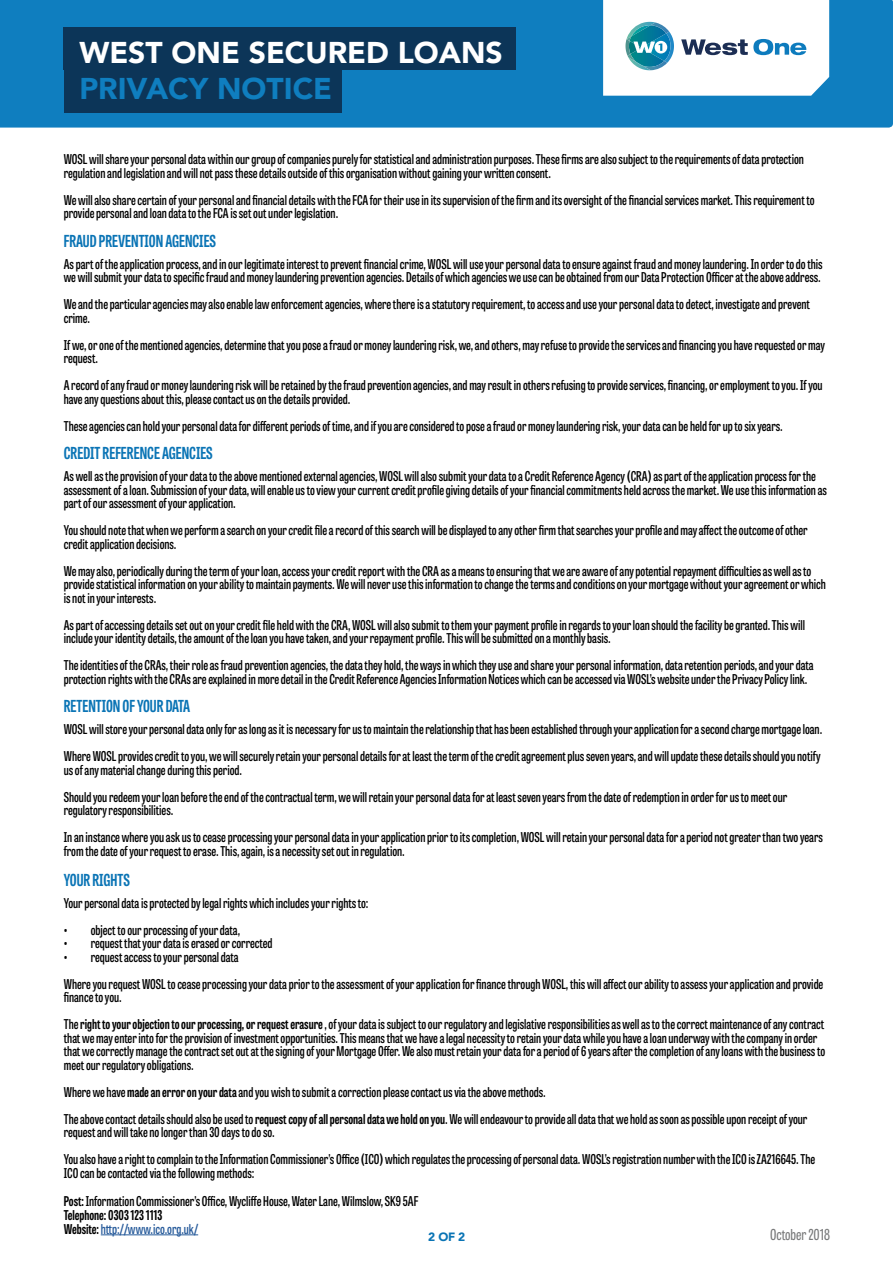
<style>
.page{position:relative;width:893px;height:1263px;background:#fff}
.page>*{position:absolute;margin:0;border:0;box-sizing:border-box;transform-origin:0 0}
.t1{font:900 30px "Avenir";color:#fff}
.t2{font:900 30px "Avenir";color:#0f7ebf}
.t3{font:700 16.5px "Tablet Gothic Compressed";color:#0a74b5}
.t4{font:15px "Tablet Gothic Compressed";color:#777879}
.t5{font:600 13.5px/13.5px "Tablet Gothic Compressed";color:#000}
.t6{font:700 13.5px/13.5px "Tablet Gothic Compressed";color:#000}
.t7{font:900 12px "Avenir";color:#0a74b5}
.s1{font-weight:700}
.s2{font-weight:600;color:#275b9b}
</style>
<div class="page">
<div style="left:0;top:0;width:893px;height:128px;background:#0f7ebf"></div>
<div style="left:64px;top:28px;width:452px;height:42px;background:#0c3558"></div>
<div style="left:64px;top:70px;width:278px;height:43px;background:#0c3558"></div>
<svg style="left:603px;top:0;width:226px;height:96px"></svg>
<hr style="left:101px;top:1234px;width:97px;height:1px;background:#275b9b">
<h1 class="t1" style="left:79px;top:26px;width:425px">WEST ONE SECURED LOANS</h1>
<h1 class="t2" style="left:79px;top:62px;width:254px">PRIVACY NOTICE</h1>
<p class="t5" style="left:64px;top:152px;width:742px">WOSL will share your personal data within our group of companies purely for statistical and administration purposes. These firms are also subject to the requirements of data protection regulation and legislation and will not pass these details outside of this organisation without gaining your written consent.</p>
<p class="t5" style="left:64px;top:193px;width:752px">We will also share certain of your personal and financial details with the FCA for their use in its supervision of the firm and its oversight of the financial services market. This requirement to provide personal and loan data to the FCA is set out under legislation.</p>
<p class="t3" style="left:64px;top:229px;width:154px">FRAUD PREVENTION AGENCIES</p>
<p class="t5" style="left:64px;top:257px;width:760px">As part of the application process, and in our legitimate interest to prevent financial crime, WOSL will use your personal data to ensure against fraud and money laundering. In order to do this we will submit your data to specific fraud and money laundering prevention agencies. Details of which agencies we use can be obtained from our Data Protection Officer at the above address.</p>
<p class="t5" style="left:64px;top:297px;width:748px">We and the particular agencies may also enable law enforcement agencies, where there is a statutory requirement, to access and use your personal data to detect, investigate and prevent crime.</p>
<p class="t5" style="left:64px;top:338px;width:763px">If we, or one of the mentioned agencies, determine that you pose a fraud or money laundering risk, we, and others, may refuse to provide the services and financing you have requested or may request.</p>
<p class="t5" style="left:64px;top:378px;width:760px">A record of any fraud or money laundering risk will be retained by the fraud prevention agencies, and may result in others refusing to provide services, financing, or employment to you. If you have any questions about this, please contact us on the details provided.</p>
<p class="t5" style="left:64px;top:419px;width:720px">These agencies can hold your personal data for different periods of time, and if you are considered to pose a fraud or money laundering risk, your data can be held for up to six years.</p>
<p class="t3" style="left:64px;top:442px;width:150px">CREDIT REFERENCE AGENCIES</p>
<p class="t5" style="left:64px;top:469px;width:764px">As well as the provision of your data to the above mentioned external agencies, WOSL will also submit your data to a Credit Reference Agency (CRA) as part of the application process for the assessment of a loan. Submission of your data, will enable us to view your current credit profile giving details of your financial commitments held across the market. We use this information as part of our assessment of your application.</p>
<p class="t5" style="left:64px;top:523px;width:745px">You should note that when we perform a search on your credit file a record of this search will be displayed to any other firm that searches your profile and may affect the outcome of other credit application decisions.</p>
<p class="t5" style="left:64px;top:564px;width:764px">We may also, periodically during the term of your loan, access your credit report with the CRA as a means to ensuring that we are aware of any potential repayment difficulties as well as to provide statistical information on your ability to maintain payments. We will never use this information to change the terms and conditions on your mortgage without your agreement or which is not in your interests.</p>
<p class="t5" style="left:64px;top:618px;width:743px">As part of accessing details set out on your credit file held with the CRA, WOSL will also submit to them your payment profile in regards to your loan should the facility be granted. This will include your identity details, the amount of the loan you have taken, and your repayment profile. This will be submitted on a monthly basis.</p>
<p class="t5" style="left:64px;top:658px;width:751px">The identities of the CRAs, their role as fraud prevention agencies, the data they hold, the ways in which they use and share your personal information, data retention periods, and your data protection rights with the CRAs are explained in more detail in the Credit Reference Agencies Information Notices which can be accessed via WOSL’s website under the Privacy Policy link.</p>
<p class="t3" style="left:64px;top:695px;width:128px">RETENTION OF YOUR DATA</p>
<p class="t5" style="left:64px;top:715px;width:760px;line-height:27px">WOSL will store your personal data only for as long as it is necessary for us to maintain the relationship that has been established through your application for a second charge mortgage loan.<br>Where WOSL provides credit to you, we will securely retain your personal details for at least the term of the credit agreement plus seven years, and will update these details should you notify</p>
<p class="t5" style="left:64px;top:756px;width:725px;line-height:27px">us of any material change during this period.<br>Should you redeem your loan before the end of the contractual term, we will retain your personal data for at least seven years from the date of redemption in order for us to meet our</p>
<p class="t5" style="left:64px;top:796px;width:760px;line-height:27px">regulatory responsibilities.<br>In an instance where you ask us to cease processing your personal data in your application prior to its completion, WOSL will retain your personal data for a period not greater than two years</p>
<p class="t5" style="left:64px;top:844px;width:343px">from the date of your request to erase. This, again, is a necessity set out in regulation.</p>
<p class="t3" style="left:64px;top:868px;width:68px">YOUR RIGHTS</p>
<p class="t5" style="left:64px;top:896px;width:306px">Your personal data is protected by legal rights which includes your rights to:</p>
<p class="t5" style="left:64px;top:923px;width:178px">• object to our processing of your data,</p>
<p class="t5" style="left:64px;top:936px;width:210px">• request that your data is erased or corrected</p>
<p class="t5" style="left:64px;top:943px;width:761px;line-height:27px">• request access to your personal data<br>Where you request WOSL to cease processing your data prior to the assessment of your application for finance through WOSL, this will affect our ability to assess your application and provide</p>
<p class="t5" style="left:64px;top:983px;width:762px;line-height:27px">finance to you.<br>The <span class="s1">right to your objection to our processing, or request erasure</span> , of your data is subject to our regulatory and legislative responsibilities as well as to the correct maintenance of any contract</p>
<p class="t5" style="left:64px;top:1031px;width:763px">that we may enter into for the provision of investment opportunities. This means that we have a legal necessity to retain your data while you have a loan underway with the company in order that we correctly manage the contract set out at the signing of your Mortgage Offer. We also must retain your data for a period of 6 years after the completion of any loans with the business to meet our regulatory obligations.</p>
<p class="t5" style="left:64px;top:1078px;width:745px;line-height:27px">Where we have <span class="s1">made an error on your data</span> and you wish to submit a correction please contact us via the above methods.<br>The above contact details should also be used to <span class="s1">request copy of all personal data we hold on you</span>. We will endeavour to provide all data that we hold as soon as possible upon receipt of your</p>
<p class="t5" style="left:64px;top:1118px;width:753px;line-height:27px">request and will take no longer than 30 days to do so.<br>You also have a right to complain to the Information Commissioner’s Office (ICO) which regulates the processing of personal data. WOSL’s registration number with the ICO is ZA216645. The</p>
<p class="t5" style="left:64px;top:1158px;width:356px;line-height:28.5px">ICO can be contacted via the following methods:<br><span class="s1">Post:</span> Information Commissioner’s Office, Wycliffe House, Water Lane, Wilmslow, SK9 5AF</p>
<p class="t6" style="left:64px;top:1208px;width:136px">Telephone: 0303 123 1113<br>Website:<span class="s2">http://www.ico.org.uk/</span></p>
<p class="t7" style="left:428px;top:1227px;width:39px">2 OF 2</p>
<p class="t4" style="left:770px;top:1224px;width:62px">October 2018</p>
</div>
